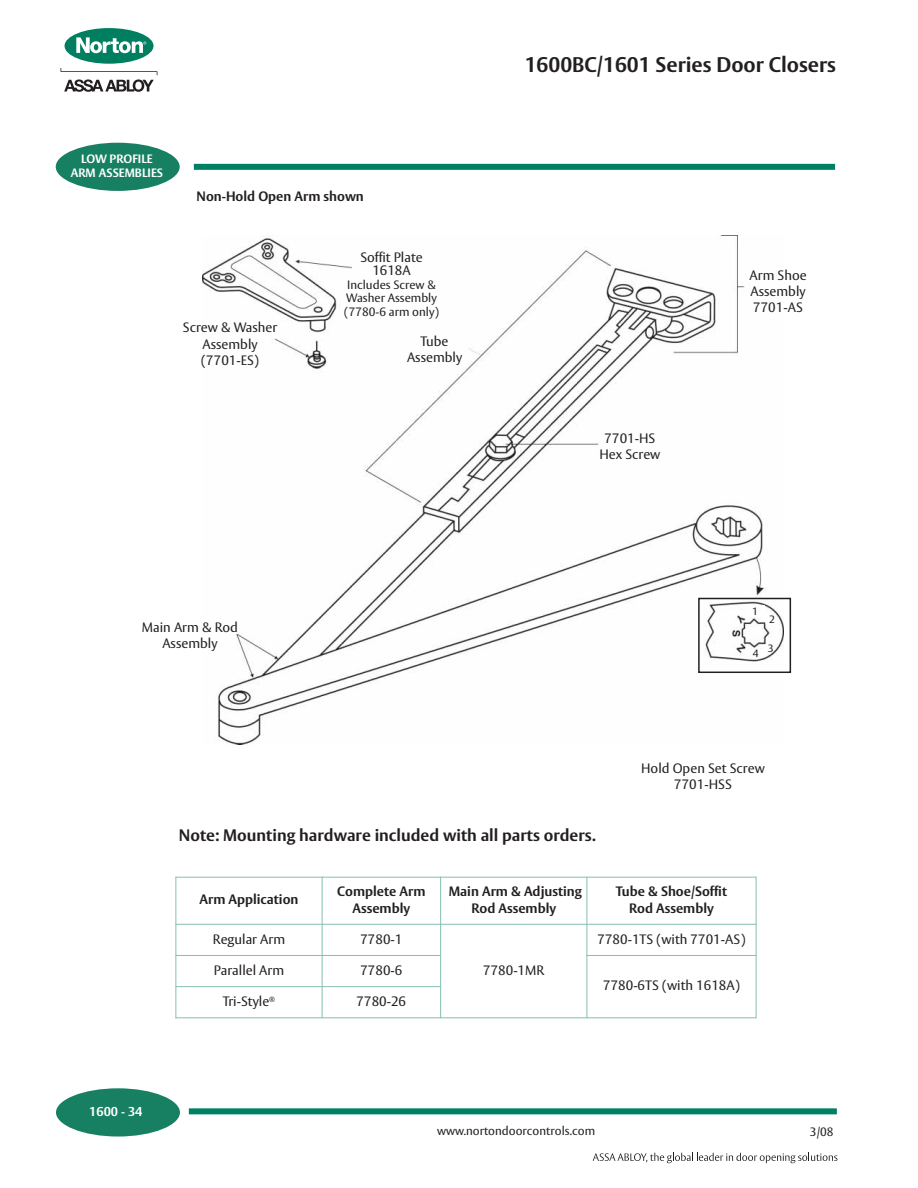
<style>
.page{position:relative;width:918px;height:1188px;background:#fff}
.page>*{position:absolute;margin:0;border:0;box-sizing:border-box;transform-origin:0 0}
.t1{font:700 21px "Vesta";color:#231f20}
.t2{font:700 16.5px "Vesta";color:#231f20}
.t3{font:13.5px/16.2px "Vesta";color:#231f20;text-align:center}
.t4{font:700 13.5px/16.5px "Vesta";color:#231f20;text-align:center}
.t5{font:700 12.75px "Vesta";color:#fff}
.t6{font:12px/13.5px "Vesta";color:#231f20}
.t7{font:700 12px/14.4px "Vesta";color:#fff;text-align:center}
.t8{font:10.5px "Vesta";color:#231f20}
</style>
<div class="page">
<div style="left:194px;top:164px;width:641px;height:6px;background:#008063"></div>
<svg style="left:61px;top:68px;width:96px;height:24px"></svg>
<div style="left:65px;top:28px;width:89px;height:36px;background:#007f60;border-radius:50%"></div>
<svg style="left:76px;top:37px;width:70px;height:16px"></svg>
<div style="left:54px;top:1086px;width:128px;height:53px;background:#188062;border:2px solid #fff;border-radius:50%"></div>
<div style="left:189px;top:1108px;width:648px;height:6px;background:#008063"></div>
<svg style="left:593px;top:1153px;width:244px;height:10px"></svg>
<div style="left:53px;top:140px;width:129px;height:53px;background:#188062;border:2px solid #fff;border-radius:50%"></div>
<img style="left:203px;top:235px;width:581px;height:509px">
<div style="left:698px;top:598px;width:93px;height:75px;border:2px solid #231f20"></div>
<hr style="left:176px;top:877px;width:1px;height:141px;background:#88beb2">
<hr style="left:322px;top:877px;width:1px;height:141px;background:#88beb2">
<hr style="left:440px;top:877px;width:1px;height:141px;background:#88beb2">
<hr style="left:587px;top:877px;width:1px;height:141px;background:#88beb2">
<hr style="left:756px;top:877px;width:1px;height:141px;background:#88beb2">
<hr style="left:176px;top:877px;width:580px;height:1px;background:#88beb2">
<hr style="left:176px;top:924px;width:580px;height:1px;background:#88beb2">
<hr style="left:176px;top:955px;width:265px;height:1px;background:#88beb2">
<hr style="left:587px;top:955px;width:169px;height:1px;background:#88beb2">
<hr style="left:176px;top:986px;width:265px;height:1px;background:#88beb2">
<hr style="left:176px;top:1017px;width:580px;height:1px;background:#88beb2">
<div style="left:751px;top:605px;width:14px;height:12px;background:#fff"></div>
<p class="t7" style="left:71px;top:152px;width:94px">LOW PROFILE<br>ARM ASSEMBLIES</p>
<p class="t4" style="left:197px;top:189px;width:169px">Non-Hold Open Arm shown</p>
<p class="t3" style="left:183px;top:321px;width:96px">Screw &amp; Washer<br>Assembly (7701-ES)</p>
<p class="t3" style="left:360px;top:251px;width:64px;line-height:13.5px">Soffit Plate<br>1618A</p>
<p class="t6" style="left:344px;top:279px;width:96px">Includes Screw &amp;<br>Washer Assembly (7780-6 arm only)</p>
<p class="t3" style="left:407px;top:334px;width:57px">Tube<br>Assembly</p>
<p class="t3" style="left:142px;top:620px;width:98px">Main Arm &amp; Rod<br>Assembly</p>
<h1 class="t1" style="left:525px;top:56px;width:313px">1600BC/1601 Series Door Closers</h1>
<p class="t3" style="left:599px;top:431px;width:62px">7701-HS<br>Hex Screw</p>
<p class="t3" style="left:750px;top:268px;width:59px;text-align:justify">Arm Shoe Assembly 7701-AS</p>
<p class="t8" style="left:752px;top:607px;width:7px">1</p>
<p class="t8" style="left:753px;top:649px;width:7px">4</p>
<p class="t8" style="left:769px;top:615px;width:7px">2</p>
<p class="t8" style="left:768px;top:643px;width:7px">3</p>
<p class="t3" style="left:641px;top:761px;width:125px">Hold Open Set Screw<br>7701-HSS</p>
<p class="t2" style="left:179px;top:829px;width:418px">Note: Mounting hardware included with all parts orders.</p>
<p class="t4" style="left:200px;top:892px;width:100px">Arm Application</p>
<p class="t4" style="left:337px;top:884px;width:90px">Complete Arm<br>Assembly</p>
<p class="t4" style="left:449px;top:884px;width:135px">Main Arm &amp; Adjusting<br>Rod Assembly</p>
<p class="t4" style="left:616px;top:884px;width:113px">Tube &amp; Shoe/Soffit<br>Rod Assembly</p>
<p class="t3" style="left:213px;top:932px;width:74px">Regular Arm</p>
<p class="t3" style="left:360px;top:932px;width:44px">7780-1</p>
<p class="t3" style="left:483px;top:963px;width:63px">7780-1MR</p>
<p class="t3" style="left:598px;top:932px;width:150px">7780-1TS (with 7701-AS)</p>
<p class="t3" style="left:214px;top:963px;width:72px">Parallel Arm</p>
<p class="t3" style="left:360px;top:963px;width:44px">7780-6</p>
<p class="t5" style="left:89px;top:1106px;width:55px">1600 - 34</p>
<p class="t3" style="left:223px;top:994px;width:54px">Tri-Style<sup>®</sup></p>
<p class="t3" style="left:357px;top:994px;width:51px">7780-26</p>
<p class="t3" style="left:603px;top:979px;width:138px">7780-6TS (with 1618A)</p>
<p class="t6" style="left:437px;top:1125px;width:160px">www.nortondoorcontrols.com</p>
<p class="t6" style="left:810px;top:1126px;width:25px">3/08</p>
</div>
